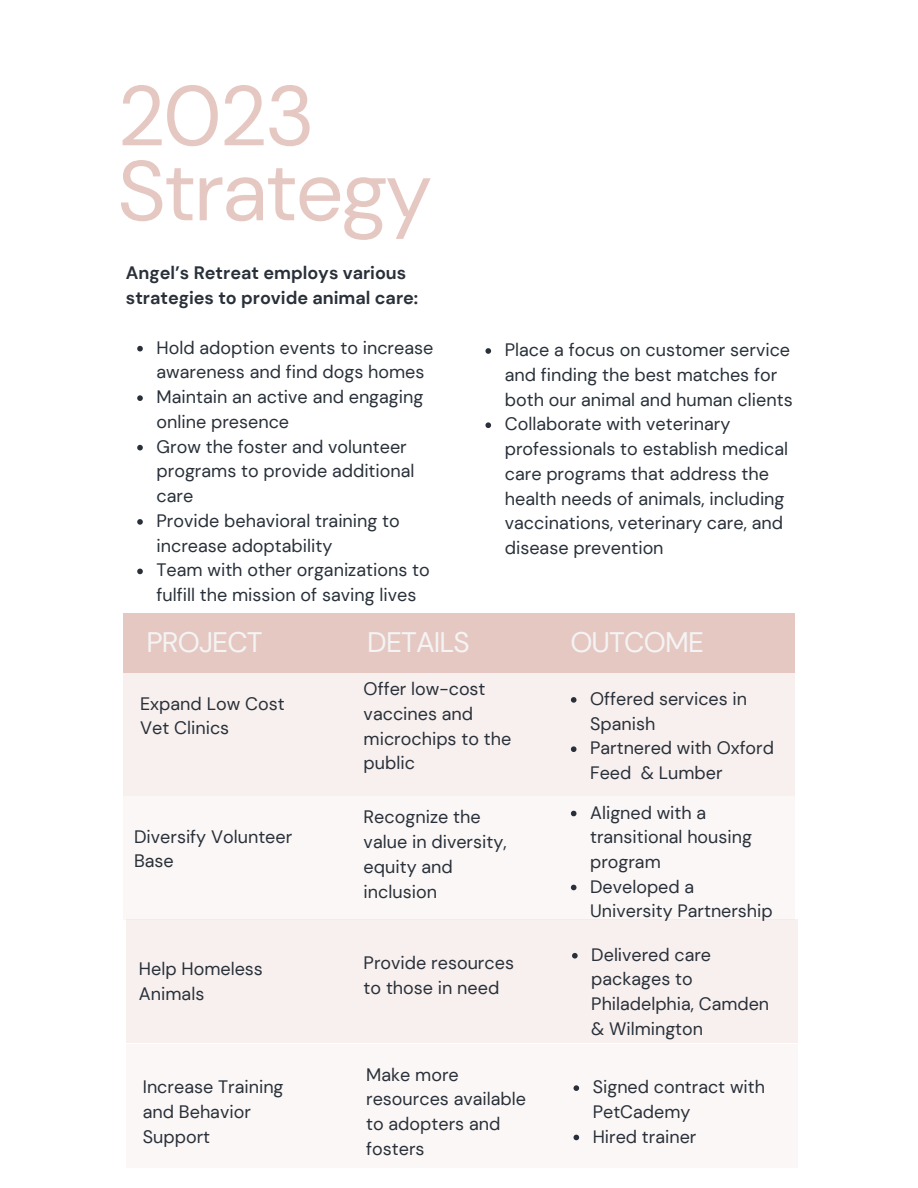
<style>
.page{position:relative;width:918px;height:1188px;background:#fff}
.page>*{position:absolute;margin:0;border:0;box-sizing:border-box;transform-origin:0 0}
.t1{font:84.6px/75px "DM Sans";letter-spacing:-.03em;color:#e6c8c3}
.t2{font:28.2px "DM Sans";letter-spacing:-.03em;color:#f4f4f4}
.t3{font:18px/24.8px "DM Sans";color:#293039}
.t4{font:700 18px/24.8px "DM Sans";color:#293039}
</style>
<div class="page">
<div style="left:124px;top:613px;width:671px;height:60px;background:#e6c8c3"></div>
<div style="left:124px;top:672px;width:671px;height:123px;background:#f8f0ef"></div>
<div style="left:124px;top:796px;width:671px;height:123px;background:#fbf7f6"></div>
<div style="left:126px;top:920px;width:672px;height:123px;background:#f8f0ef"></div>
<svg style="left:571px;top:697px;width:6px;height:6px"></svg>
<svg style="left:571px;top:746px;width:6px;height:6px"></svg>
<svg style="left:571px;top:811px;width:6px;height:5px"></svg>
<svg style="left:571px;top:885px;width:6px;height:5px"></svg>
<svg style="left:572px;top:953px;width:6px;height:6px"></svg>
<svg style="left:485px;top:348px;width:6px;height:6px"></svg>
<svg style="left:485px;top:422px;width:6px;height:6px"></svg>
<svg style="left:137px;top:346px;width:6px;height:5px"></svg>
<svg style="left:137px;top:395px;width:6px;height:6px"></svg>
<svg style="left:137px;top:445px;width:6px;height:5px"></svg>
<svg style="left:137px;top:519px;width:6px;height:6px"></svg>
<svg style="left:137px;top:569px;width:6px;height:5px"></svg>
<div style="left:126px;top:1044px;width:672px;height:124px;background:#fbf7f6"></div>
<svg style="left:574px;top:1085px;width:5px;height:6px"></svg>
<svg style="left:574px;top:1135px;width:5px;height:5px"></svg>
<p class="t1" style="left:117px;top:79px;width:317px">2023<br>Strategy</p>
<p class="t4" style="left:126px;top:261px;width:294px">Angel’s Retreat employs various strategies to provide animal care:</p>
<p class="t3" style="left:157px;top:335px;width:278px">Hold adoption events to increase awareness and find dogs homes</p>
<p class="t3" style="left:157px;top:385px;width:268px">Maintain an active and engaging online presence</p>
<p class="t3" style="left:157px;top:434px;width:260px">Grow the foster and volunteer programs to provide additional care</p>
<p class="t3" style="left:157px;top:508px;width:245px">Provide behavioral training to increase adoptability</p>
<p class="t3" style="left:157px;top:558px;width:275px">Team with other organizations to fulfill the mission of saving lives</p>
<p class="t2" style="left:146px;top:624px;width:118px">PROJECT</p>
<p class="t2" style="left:367px;top:624px;width:104px">DETAILS</p>
<p class="t3" style="left:505px;top:338px;width:289px">Place a focus on customer service and finding the best matches for both our animal and human clients</p>
<p class="t3" style="left:505px;top:412px;width:285px">Collaborate with veterinary professionals to establish medical care programs that address the health needs of animals, including vaccinations, veterinary care, and disease prevention</p>
<p class="t2" style="left:570px;top:624px;width:135px">OUTCOME</p>
<h1 class="t3" style="left:140px;top:691px;width:146px">Expand Low Cost<br>Vet Clinics</h1>
<h3 class="t3" style="left:134px;top:824px;width:160px">Diversify Volunteer<br>Base</h3>
<p class="t3" style="left:139px;top:957px;width:126px">Help Homeless<br>Animals</p>
<p class="t3" style="left:364px;top:677px;width:149px">Offer low-cost vaccines and microchips to the public</p>
<p class="t3" style="left:364px;top:805px;width:145px">Recognize the value in diversity, equity and inclusion</p>
<p class="t3" style="left:364px;top:951px;width:152px">Provide resources to those in need</p>
<p class="t3" style="left:590px;top:686px;width:158px">Offered services in<br>Spanish</p>
<h2 class="t3" style="left:590px;top:736px;width:185px">Partnered with Oxford<br>Feed &amp; Lumber</h2>
<h2 class="t3" style="left:590px;top:800px;width:163px">Aligned with a transitional housing program</h2>
<h2 class="t3" style="left:590px;top:874px;width:184px">Developed a<br>University Partnership</h2>
<p class="t3" style="left:591px;top:942px;width:179px">Delivered care packages to<br>Philadelphia, Camden &amp; Wilmington</p>
<p class="t3" style="left:143px;top:1075px;width:142px">Increase Training and Behavior<br>Support</p>
<p class="t3" style="left:366px;top:1062px;width:161px">Make more resources available to adopters and fosters</p>
<p class="t3" style="left:593px;top:1075px;width:174px">Signed contract with<br>PetCademy</p>
<p class="t3" style="left:593px;top:1124px;width:105px">Hired trainer</p>
</div>
